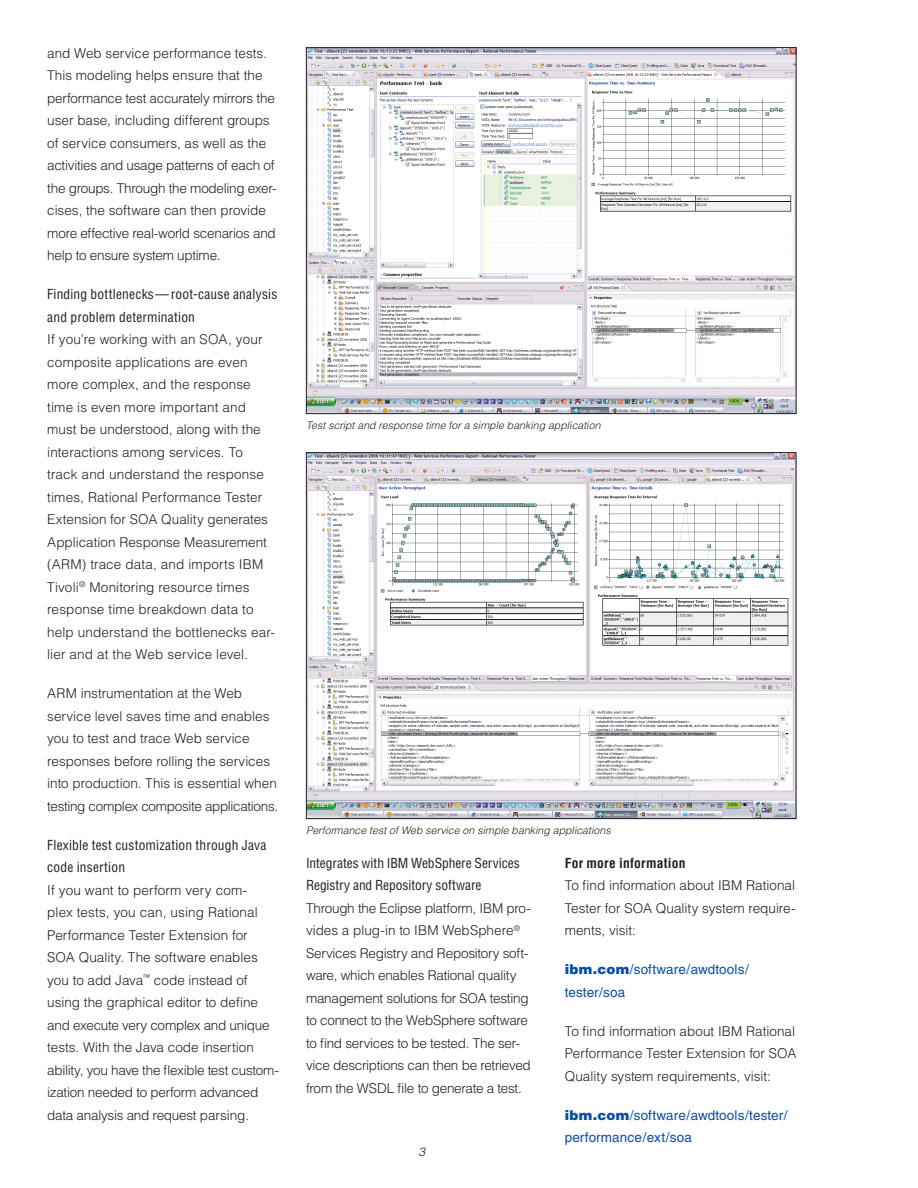
<style>
.page{position:relative;width:918px;height:1188px;background:#fff}
.page>*{position:absolute;margin:0;border:0;box-sizing:border-box;transform-origin:0 0}
.t1{font:300 13.5px/22.5px "Helvetica";color:#231f20}
.t2{font:300 13.5px/22.5px "Helvetica";letter-spacing:-.02em;color:#231f20}
.t3{font:condensed 13.5px/22.5px "Helvetica";letter-spacing:.01em;color:#231f20}
.t4{font:13.5px/22.5px "Helvetica";letter-spacing:.01em;color:#0b4ea2}
.t5{font:700 condensed 13.5px "Helvetica";letter-spacing:.015em;color:#231f20}
.t6{font:italic 300 10.5px "Helvetica";letter-spacing:.005em;color:#231f20}
.s1{font-weight:900}
</style>
<div class="page">
<img style="left:308px;top:454px;width:486px;height:363px">
<img style="left:308px;top:49px;width:486px;height:363px">
<p class="t1" style="left:47px;top:41px;width:231px">and Web service performance tests.<br>This modeling helps ensure that the performance test accurately mirrors the user base, including different groups of service consumers, as well as the activities and usage patterns of each of the groups. Through the modeling exer&shy;cises, the software can then provide more effective real-world scenarios and help to ensure system uptime.</p>
<p class="t3" style="left:47px;top:283px;width:232px">Finding bottlenecks—root-cause analysis and problem determination</p>
<p class="t1" style="left:47px;top:328px;width:229px">If you’re working with an SOA, your composite applications are even more complex, and the response time is even more important and must be understood, along with the interactions among services. To track and understand the response times, Rational Performance Tester Extension for SOA Quality generates Application Response Measurement (ARM) trace data, and imports IBM Tivoli<sup>®</sup> Monitoring resource times response time breakdown data to help understand the bottlenecks ear&shy;lier and at the Web service level.</p>
<p class="t1" style="left:47px;top:682px;width:232px">ARM instrumentation at the Web service level saves time and enables you to test and trace Web service responses before rolling the services into production. This is essential when testing complex composite applications.</p>
<p class="t3" style="left:47px;top:834px;width:221px">Flexible test customization through Java code insertion</p>
<p class="t1" style="left:47px;top:878px;width:233px">If you want to perform very com-<br>plex tests, you can, using Rational Performance Tester Extension for<br>SOA Quality. The software enables you to add Java<sup>™</sup> code instead of using the graphical editor to define and execute very complex and unique tests. With the Java code insertion ability, you have the flexible test custom&shy;ization needed to perform advanced data analysis and request parsing.</p>
<p class="t6" style="left:306px;top:419px;width:296px">Test script and response time for a simple banking application</p>
<p class="t6" style="left:306px;top:824px;width:306px">Performance test of Web service on simple banking applications</p>
<p class="t3" style="left:306px;top:851px;width:215px">Integrates with IBM WebSphere Services<br>Registry and Repository software</p>
<p class="t2" style="left:306px;top:896px;width:226px">Through the Eclipse platform, IBM pro&shy;vides a plug-in to IBM WebSphere<sup>® </sup>Services Registry and Repository soft&shy;ware, which enables Rational quality management solutions for SOA testing to connect to the WebSphere software to find services to be tested. The ser&shy;vice descriptions can then be retrieved from the WSDL file to generate a test.</p>
<p class="t5" style="left:565px;top:854px;width:122px">For more information</p>
<p class="t1" style="left:565px;top:874px;width:232px;text-align:justify">To find information about IBM Rational Tester for SOA Quality system require&shy;ments, visit:</p>
<p class="t4" style="left:565px;top:958px;width:186px"><span class="s1">ibm.com</span>/software/awdtools/ tester/soa</p>
<p class="t1" style="left:565px;top:1019px;width:233px;text-align:justify">To find information about IBM Rational Performance Tester Extension for SOA Quality system requirements, visit:</p>
<p class="t4" style="left:565px;top:1104px;width:224px"><span class="s1">ibm.com</span>/software/awdtools/tester/ performance/ext/soa</p>
</div>
